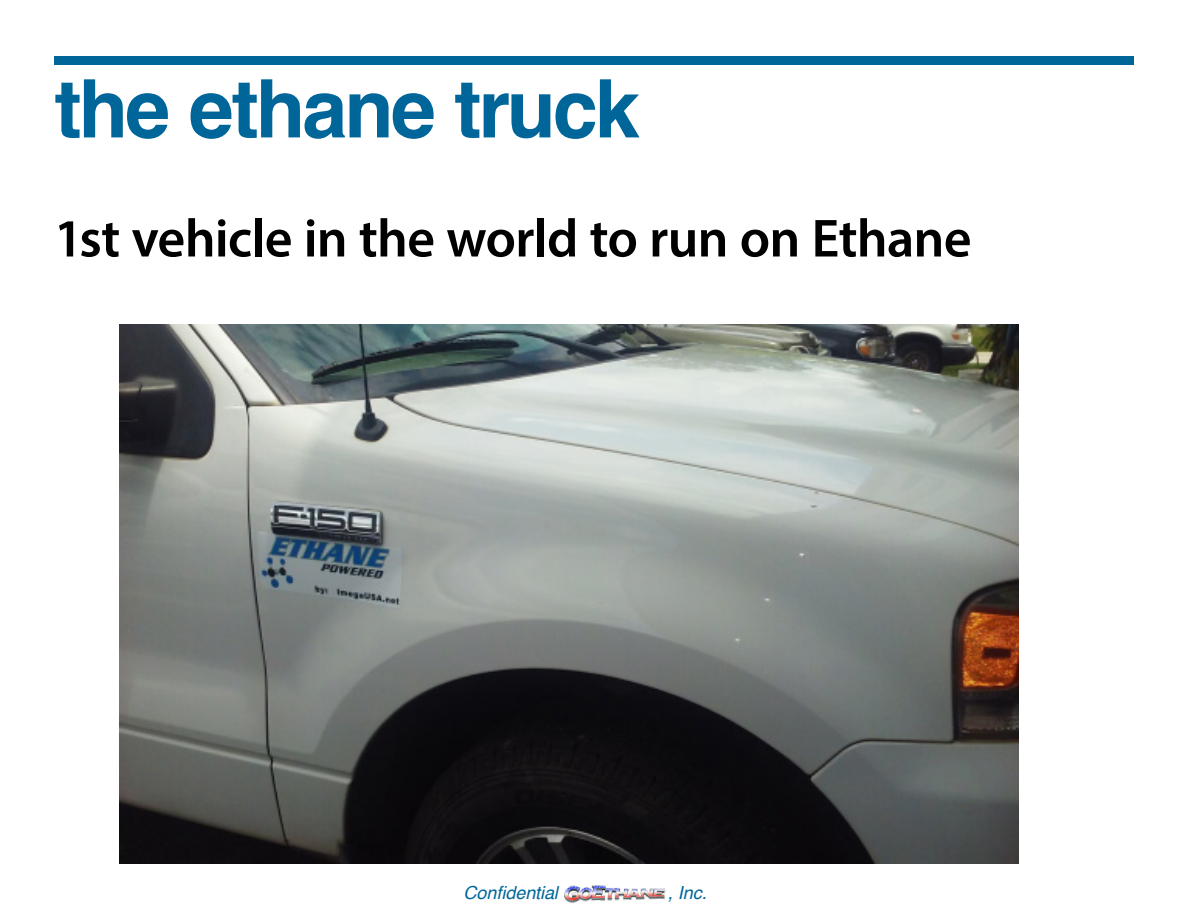
<style>
.page{position:relative;width:1188px;height:918px;background:#fff}
.page>*{position:absolute;margin:0;border:0;box-sizing:border-box;transform-origin:0 0}
.Section_Title{font:700 81px "Helvetica";letter-spacing:-.035em;color:#069}
.Body{font:600 54px "Myriad Pro";letter-spacing:-.015em;color:#000}
.t1{font:italic 18px "Helvetica";letter-spacing:-.005em;color:#069}
</style>
<div class="page">
<div style="left:54px;top:56px;width:1080px;height:8px;background:#069"></div>
<img style="left:564px;top:885px;width:102px;height:18px">
<img style="left:119px;top:324px;width:900px;height:540px">
<p class="Section_Title" style="left:55px;top:44px;width:587px">the ethane truck</p>
<p class="Body" style="left:54px;top:204px;width:919px">1st vehicle in the world to run on Ethane</p>
<p class="t1" style="left:464px;top:878px;width:96px">Confidential</p>
<p class="t1" style="left:668px;top:878px;width:40px">, Inc.</p>
</div>
